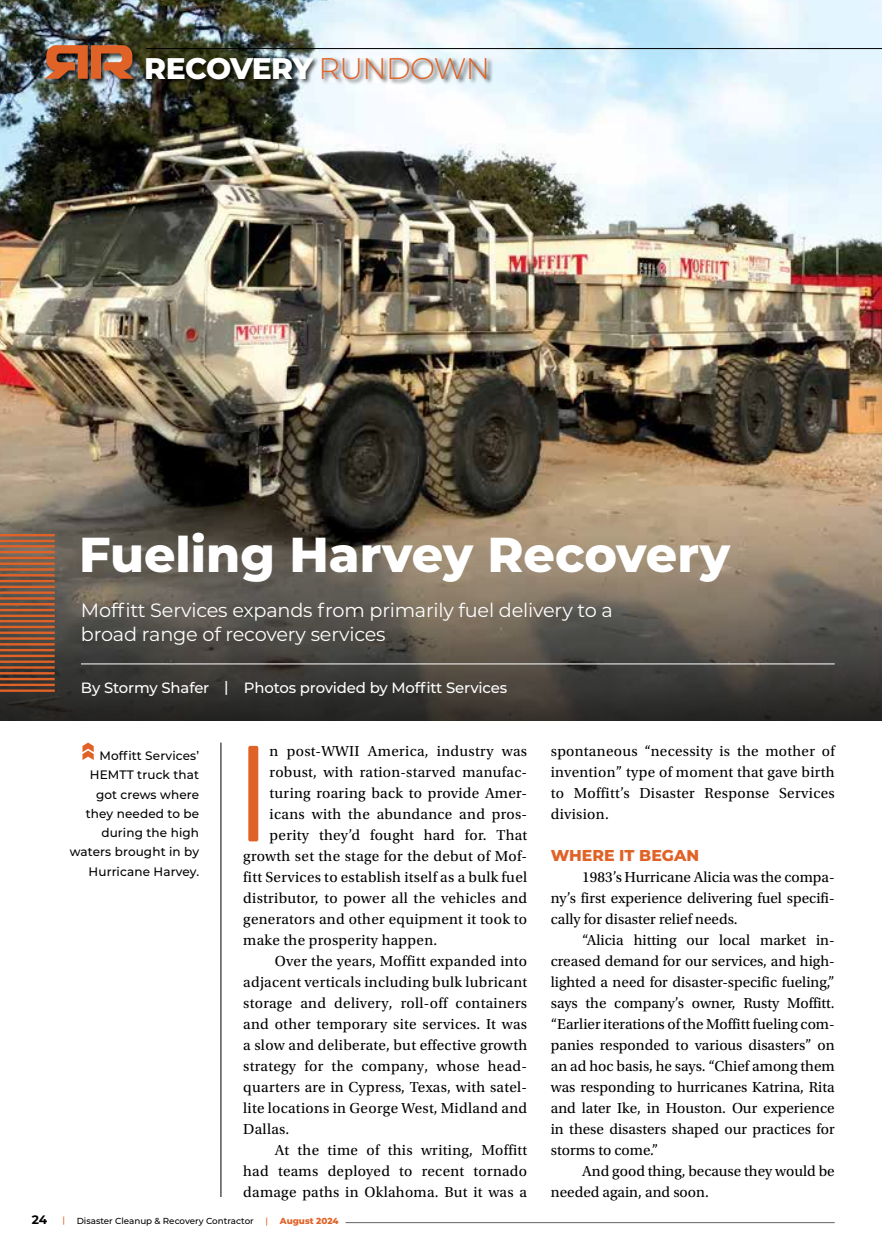
<style>
.page{position:relative;width:882px;height:1260px;background:#fff}
.page>*{position:absolute;margin:0;border:0;box-sizing:border-box;transform-origin:0 0}
.t1{font:136.5px "Alvaro Condensed";color:#e06227}
.t2{font:800 49px "Montserrat";color:#fff}
.t3{font:800 29.75px "Montserrat";letter-spacing:-.03em;color:#fff}
.t4{font:19.25px/24.5px "Montserrat";letter-spacing:-.01em;color:#fff}
.t5{font:800 15.75px "Montserrat";color:#e06227}
.t6{font:15.22px/21px "Utopia Std";letter-spacing:.02em;color:#000;text-align:justify}
.t7{font:15.22px/21px "Utopia Std";color:#000}
.t8{font:500 14.88px "Montserrat";letter-spacing:-.01em;color:#fff}
.t9{font:500 12.25px/19.2px "Montserrat";letter-spacing:.01em;color:#000;text-align:right}
.t10{font:700 12.25px "Montserrat";color:#000}
.t11{font:500 8.75px "Montserrat";color:#000}
.t12{font:800 8.75px "Montserrat";color:#e06227}
.t13{font:500 8.75px "Montserrat";color:#e06227}
.s1{font-weight:300;color:#e06227}
</style>
<div class="page">
<hr style="left:345px;top:1222px;width:490px;height:1px;background:#636466">
<img style="left:0;top:0;width:882px;height:491px">
<div style="left:145px;top:56px;width:348px;height:30px;background:#000;opacity:.75"></div>
<div style="left:44px;top:44px;width:96px;height:41px;background:#000;opacity:.75"></div>
<svg style="left:45px;top:45px;width:89px;height:34px;background:#b1623c"></svg>
<hr style="left:146px;top:48px;width:736px;height:1px;background:#000">
<hr style="left:220px;top:743px;width:1px;height:454px;background:#000">
<svg style="left:82px;top:743px;width:12px;height:17px"></svg>
<svg style="left:0;top:491px;width:882px;height:230px;background:#635a4f"></svg>
<hr style="left:81px;top:663px;width:754px;height:1px;background:#fff">
<hr style="left:0;top:540px;width:55px;height:2px;background:#e06227">
<hr style="left:0;top:534px;width:55px;height:2px;background:#e06227">
<hr style="left:0;top:563px;width:55px;height:2px;background:#e06227">
<hr style="left:0;top:557px;width:55px;height:2px;background:#e06227">
<hr style="left:0;top:551px;width:55px;height:2px;background:#e06227">
<hr style="left:0;top:545px;width:55px;height:3px;background:#e06227">
<hr style="left:0;top:615px;width:55px;height:2px;background:#e06227">
<hr style="left:0;top:609px;width:55px;height:2px;background:#e06227">
<hr style="left:0;top:603px;width:55px;height:2px;background:#e06227">
<hr style="left:0;top:597px;width:55px;height:3px;background:#e06227">
<hr style="left:0;top:591px;width:55px;height:3px;background:#e06227">
<hr style="left:0;top:586px;width:55px;height:2px;background:#e06227">
<hr style="left:0;top:580px;width:55px;height:2px;background:#e06227">
<hr style="left:0;top:574px;width:55px;height:2px;background:#e06227">
<hr style="left:0;top:568px;width:55px;height:3px;background:#e06227">
<hr style="left:0;top:637px;width:55px;height:3px;background:#e06227">
<hr style="left:0;top:632px;width:55px;height:2px;background:#e06227">
<hr style="left:0;top:626px;width:55px;height:2px;background:#e06227">
<hr style="left:0;top:620px;width:55px;height:2px;background:#e06227">
<hr style="left:0;top:689px;width:55px;height:3px;background:#e06227">
<hr style="left:0;top:684px;width:55px;height:2px;background:#e06227">
<hr style="left:0;top:678px;width:55px;height:2px;background:#e06227">
<hr style="left:0;top:672px;width:55px;height:3px;background:#e06227">
<hr style="left:0;top:666px;width:55px;height:3px;background:#e06227">
<hr style="left:0;top:661px;width:55px;height:2px;background:#e06227">
<hr style="left:0;top:655px;width:55px;height:2px;background:#e06227">
<hr style="left:0;top:649px;width:55px;height:2px;background:#e06227">
<hr style="left:0;top:643px;width:55px;height:3px;background:#e06227">
<h3 class="t3" style="left:144px;top:46px;width:347px">RECOVERY <span class="s1">RUNDOWN</span></h3>
<h2 class="t2" style="left:79px;top:519px;width:652px">Fueling Harvey Recovery</h2>
<p class="t4" style="left:81px;top:597px;width:533px">Moffitt Services expands from primarily fuel delivery to a broad range of recovery services</p>
<p class="t8" style="left:81px;top:677px;width:428px">By Stormy Shafer | Photos provided by Moffitt Services</p>
<p class="t9" style="left:70px;top:746px;width:131px">Moffitt Services’<br>HEMTT truck that got crews where they needed to be during the high waters brought in by<br>Hurricane Harvey.</p>
<p class="t6" style="left:270px;top:741px;width:259px">n post-WWII America, industry was</p>
<p class="t6" style="left:270px;top:762px;width:259px">robust, with ration-starved manufac-</p>
<p class="t6" style="left:270px;top:783px;width:259px">turing roaring back to provide Amer-</p>
<p class="t6" style="left:270px;top:804px;width:259px">icans with the abundance and pros-</p>
<p class="t6" style="left:270px;top:825px;width:259px">perity they’d fought hard for. That</p>
<p class="t6" style="left:243px;top:846px;width:285px">growth set the stage for the debut of Mof-</p>
<p class="t6" style="left:243px;top:867px;width:285px">fitt Services to establish itself as a bulk fuel</p>
<p class="t6" style="left:243px;top:888px;width:285px">distributor, to power all the vehicles and</p>
<p class="t6" style="left:243px;top:909px;width:285px">generators and other equipment it took to</p>
<p class="t6" style="left:243px;top:930px;width:196px">make the prosperity happen.</p>
<p class="t6" style="left:275px;top:951px;width:254px">Over the years, Moffitt expanded into</p>
<p class="t6" style="left:243px;top:972px;width:285px">adjacent verticals including bulk lubricant</p>
<p class="t6" style="left:243px;top:993px;width:285px">storage and delivery, roll-off containers</p>
<p class="t6" style="left:243px;top:1014px;width:285px">and other temporary site services. It was</p>
<p class="t6" style="left:243px;top:1035px;width:285px">a slow and deliberate, but effective growth</p>
<p class="t6" style="left:243px;top:1056px;width:285px">strategy for the company, whose head-</p>
<p class="t6" style="left:243px;top:1077px;width:285px">quarters are in Cypress, Texas, with satel-</p>
<p class="t6" style="left:243px;top:1098px;width:285px">lite locations in George West, Midland and</p>
<p class="t6" style="left:243px;top:1119px;width:48px">Dallas.</p>
<p class="t6" style="left:275px;top:1140px;width:254px">At the time of this writing, Moffitt</p>
<p class="t6" style="left:243px;top:1161px;width:285px">had teams deployed to recent tornado</p>
<p class="t6" style="left:243px;top:1182px;width:285px">damage paths in Oklahoma. But it was a</p>
<h1 class="t1" style="left:242px;top:752px;width:25px">I</h1>
<p class="t10" style="left:32px;top:1211px;width:17px">24</p>
<p class="t11" style="left:77px;top:1215px;width:179px">Disaster Cleanup &amp; Recovery Contractor</p>
<p class="t13" style="left:266px;top:1215px;width:4px">|</p>
<p class="t12" style="left:280px;top:1215px;width:60px">August 2024</p>
<p class="t13" style="left:62px;top:1213px;width:4px">|</p>
<p class="t6" style="left:551px;top:741px;width:285px">spontaneous “necessity is the mother of invention” type of moment that gave birth to Moffitt’s Disaster Response Services division.</p>
<p class="t5" style="left:551px;top:844px;width:150px">WHERE IT BEGAN</p>
<p class="t6" style="left:551px;top:867px;width:285px;text-indent:32px">1983’s Hurricane Alicia was the compa&shy;ny’s first experience delivering fuel specifi&shy;cally for disaster relief needs.</p>
<p class="t6" style="left:551px;top:930px;width:285px;text-indent:32px">“Alicia hitting our local market in&shy;creased demand for our services, and high&shy;lighted a need for disaster-specific fueling,” says the company’s owner, Rusty Moffitt. “Earlier iterations of the Moffitt fueling com&shy;panies responded to various disasters” on an ad hoc basis, he says. “Chief among them was responding to hurricanes Katrina, Rita and later Ike, in Houston. Our experience in these disasters shaped our practices for storms to come.”</p>
<p class="t7" style="left:551px;top:1161px;width:285px;text-indent:32px">And good thing, because they would be needed again, and soon.</p>
</div>
